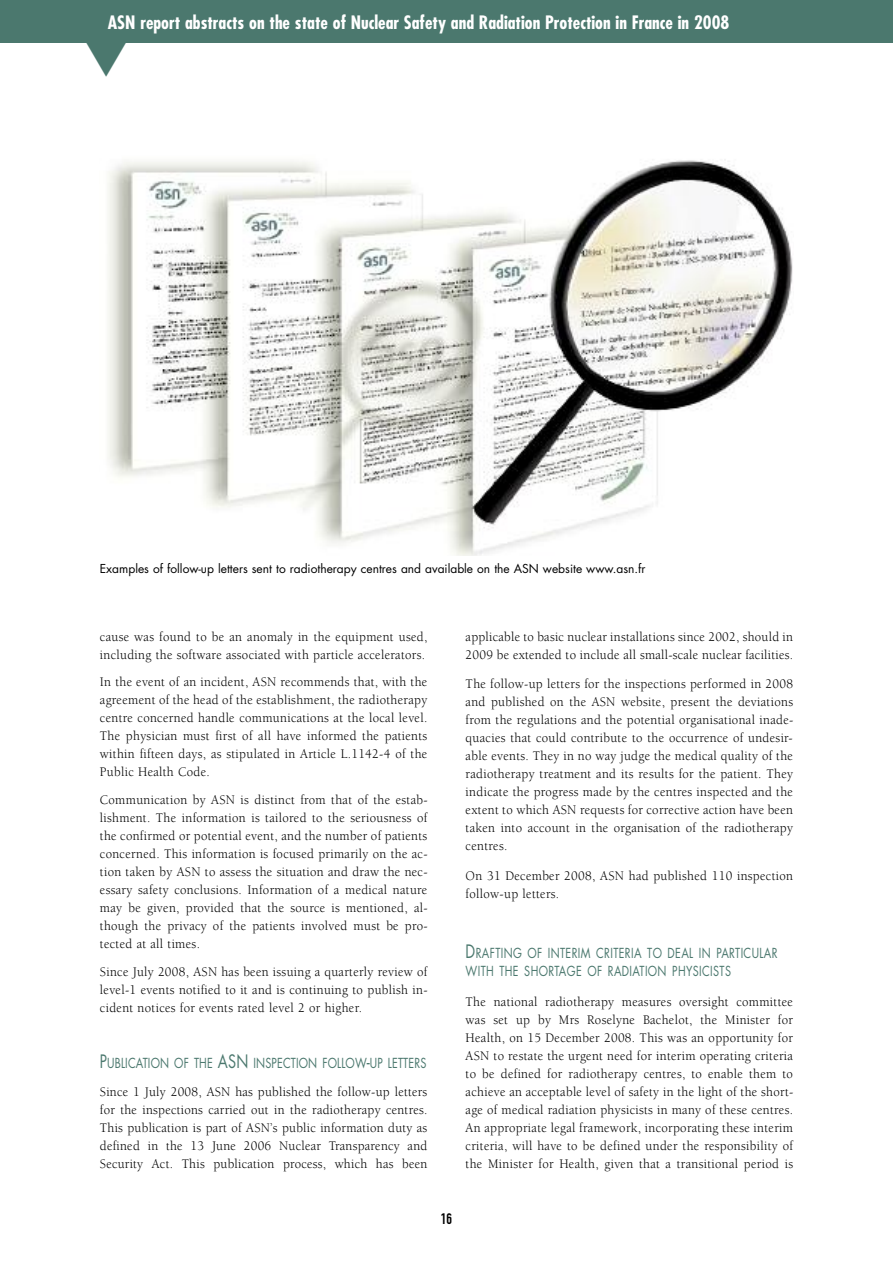
<style>
.page{position:relative;width:893px;height:1263px;background:#fff}
.page>*{position:absolute;margin:0;border:0;box-sizing:border-box;transform-origin:0 0}
.t1{font:700 condensed 18px "Futura";color:#fff}
.t2{font:15px "DIN Engschrift Alternate";color:#000}
.t3{font:13.5px/18px "Berkeley";letter-spacing:.025em;color:#000;text-align:justify;scale:.95 1}
.t4{font:13.5px/18px "Futura";letter-spacing:.03em;color:#4b786e;scale:.8 1}
.t5{font:13.5px "Futura";letter-spacing:.01em;color:#4b786e;scale:.8 1}
.t6{font:12px "Futura";color:#000}
.s1{font-size:18px}
</style>
<div class="page">
<div style="left:0;top:0;width:893px;height:43px;background:#4b786e"></div>
<img style="left:108px;top:159px;width:685px;height:396px">
<h1 class="t1" style="left:108px;top:15px;width:623px">ASN report abstracts on the state of Nuclear Safety and Radiation Protection in France in 2008</h1>
<p class="t6" style="left:100px;top:563px;width:547px">Examples of follow-up letters sent to radiotherapy centres and available on the ASN website www.asn.fr</p>
<p class="t3" style="left:100px;top:628px;width:346px">cause was found to be an anomaly in the equipment used, including the software associated with particle accelerators.</p>
<p class="t3" style="left:100px;top:674px;width:346px">In the event of an incident, ASN recommends that, with the agreement of the head of the establishment, the radiotherapy centre concerned handle communications at the local level.<br>The physician must first of all have informed the patients within fifteen days, as stipulated in Article L.1142-4 of the Public Health Code.</p>
<p class="t3" style="left:100px;top:792px;width:346px">Communication by ASN is distinct from that of the estab&shy;lishment. The information is tailored to the seriousness of the confirmed or potential event, and the number of patients concerned. This information is focused primarily on the ac&shy;tion taken by ASN to assess the situation and draw the nec&shy;essary safety conclusions. Information of a medical nature may be given, provided that the source is mentioned, al&shy;though the privacy of the patients involved must be pro&shy;tected at all times.</p>
<p class="t3" style="left:100px;top:964px;width:346px">Since July 2008, ASN has been issuing a quarterly review of level-1 events notified to it and is continuing to publish in&shy;cident notices for events rated level 2 or higher.</p>
<p class="t5" style="left:100px;top:1056px;width:410px"><span class="s1">P</span>UBLICATION OF THE <span class="s1">ASN</span> INSPECTION FOLLOW<span class="s1">-</span>UP LETTERS</p>
<p class="t3" style="left:100px;top:1083px;width:346px">Since 1 July 2008, ASN has published the follow-up letters for the inspections carried out in the radiotherapy centres.<br>This publication is part of ASN’s public information duty as defined in the 13 June 2006 Nuclear Transparency and Security Act. This publication process, which has been</p>
<p class="t3" style="left:466px;top:628px;width:346px">applicable to basic nuclear installations since 2002, should in<br>2009 be extended to include all small-scale nuclear facilities.</p>
<p class="t3" style="left:466px;top:676px;width:346px">The follow-up letters for the inspections performed in 2008 and published on the ASN website, present the deviations from the regulations and the potential organisational inade&shy;quacies that could contribute to the occurrence of undesir&shy;able events. They in no way judge the medical quality of the radiotherapy treatment and its results for the patient. They indicate the progress made by the centres inspected and the extent to which ASN requests for corrective action have been taken into account in the organisation of the radiotherapy centres.</p>
<p class="t3" style="left:466px;top:868px;width:346px">On 31 December 2008, ASN had published 110 inspection follow-up letters.</p>
<p class="t4" style="left:466px;top:945px;width:391px"><span class="s1">D</span>RAFTING OF INTERIM CRITERIA TO DEAL IN PARTICULAR<br>WITH THE SHORTAGE OF RADIATION PHYSICISTS</p>
<p class="t3" style="left:466px;top:993px;width:346px">The national radiotherapy measures oversight committee was set up by Mrs Roselyne Bachelot, the Minister for Health, on 15 December 2008. This was an opportunity for ASN to restate the urgent need for interim operating criteria to be defined for radiotherapy centres, to enable them to achieve an acceptable level of safety in the light of the short&shy;age of medical radiation physicists in many of these centres.<br>An appropriate legal framework, incorporating these interim criteria, will have to be defined under the responsibility of the Minister for Health, given that a transitional period is</p>
<p class="t2" style="left:441px;top:1213px;width:13px">16</p>
</div>
